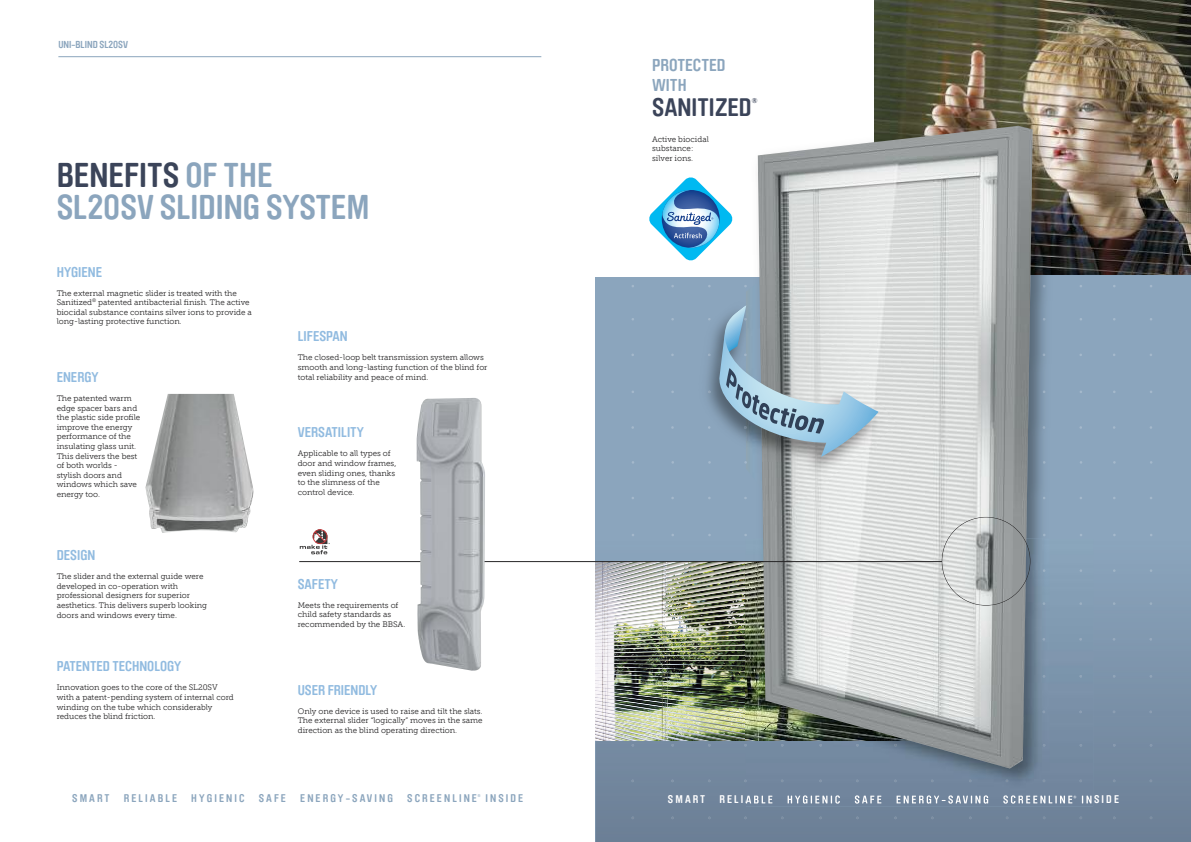
<style>
.page{position:relative;width:1191px;height:842px;background:#fff}
.page>*{position:absolute;margin:0;border:0;box-sizing:border-box;transform-origin:0 0}
.t1{font:700 34px/32px "Brauer Neue";color:#8ba5bd}
.t2{font:700 25px "Brauer Neue";color:#3b4459}
.t3{font:700 17px/20.4px "Brauer Neue";color:#8ba5bd}
.t4{font:700 14px "Brauer Neue";color:#91bbe0}
.t5{font:700 11px "Brauer Neue";letter-spacing:.19em;color:#8ba5bd}
.t6{font:700 11px "Brauer Neue";letter-spacing:.19em;color:#fff}
.t7{font:700 10px "Brauer Neue";color:#8ba5bd}
.t8{font:8px/9.6px "Museo Slab 300";color:#272627}
.t9{font:700 7px "Brauer Neue";color:#3b4459}
.t10{font:700 4px "Brauer Neue";color:#8ba5bd}
.s1{color:#3b4459}
</style>
<div class="page">
<div style="left:595px;top:0;width:596px;height:842px;background:#8ba5bd"></div>
<div style="left:590px;top:0;width:284px;height:276px;background:#fff"></div>
<img style="left:595px;top:618px;width:596px;height:224px">
<hr style="left:58px;top:56px;width:483px;height:1px;background:#8ba5bd">
<img style="left:146px;top:394px;width:108px;height:139px">
<img style="left:874px;top:0;width:317px;height:275px">
<img style="left:595px;top:562px;width:151px;height:178px">
<img style="left:746px;top:275px;width:300px;height:264px">
<img style="left:746px;top:539px;width:347px;height:267px">
<svg style="left:746px;top:795px;width:12px;height:9px"></svg>
<svg style="left:1068px;top:795px;width:25px;height:9px"></svg>
<img style="left:874px;top:118px;width:219px;height:157px">
<img style="left:746px;top:562px;width:12px;height:178px">
<img style="left:758px;top:126px;width:274px;height:642px">
<hr style="left:299px;top:561px;width:643px;height:1px;background:#272627">
<img style="left:416px;top:398px;width:69px;height:273px">
<img style="left:671px;top:318px;width:46px;height:146px">
<img style="left:746px;top:281px;width:13px;height:208px">
<img style="left:759px;top:269px;width:138px;height:246px">
<svg style="left:717px;top:305px;width:161px;height:159px;background:#a9bac4"></svg>
<svg style="left:649px;top:177px;width:83px;height:83px"></svg>
<svg style="left:300px;top:529px;width:30px;height:25px"></svg>
<p class="t7" style="left:58px;top:41px;width:71px">UNI-BLIND SL20SV</p>
<h1 class="t1" style="left:57px;top:162px;width:314px"><span class="s1">BENEFITS</span> OF THE<br>SL20SV SLIDING SYSTEM</h1>
<h3 class="t4" style="left:57px;top:267px;width:47px">HYGIENE</h3>
<p class="t8" style="left:57px;top:288px;width:197px">The external magnetic slider is treated with the Sanitized<sup>®</sup> patented antibacterial finish. The active biocidal substance contains silver ions to provide a long-lasting protective function.</p>
<h3 class="t4" style="left:57px;top:372px;width:43px">ENERGY</h3>
<p class="t8" style="left:57px;top:393px;width:85px">The patented warm edge spacer bars and the plastic side profile improve the energy performance of the insulating glass unit.<br>This delivers the best of both worlds - stylish doors and windows which save energy too.</p>
<h3 class="t4" style="left:298px;top:331px;width:52px">LIFESPAN</h3>
<p class="t8" style="left:298px;top:353px;width:191px">The closed-loop belt transmission system allows smooth and long-lasting function of the blind for total reliability and peace of mind.</p>
<h3 class="t4" style="left:298px;top:427px;width:68px">VERSATILITY</h3>
<p class="t8" style="left:298px;top:449px;width:100px">Applicable to all types of door and window frames, even sliding ones, thanks to the slimness of the control device.</p>
<h3 class="t4" style="left:57px;top:550px;width:40px">DESIGN</h3>
<p class="t8" style="left:57px;top:571px;width:152px">The slider and the external guide were developed in co-operation with professional designers for superior aesthetics. This delivers superb looking doors and windows every time.</p>
<h3 class="t4" style="left:298px;top:579px;width:42px">SAFETY</h3>
<p class="t8" style="left:298px;top:600px;width:109px">Meets the requirements of child safety standards as recommended by the BBSA.</p>
<h3 class="t4" style="left:57px;top:661px;width:126px">PATENTED TECHNOLOGY</h3>
<p class="t8" style="left:57px;top:683px;width:179px">Innovation goes to the core of the SL20SV with a patent-pending system of internal cord winding on the tube which considerably reduces the blind friction.</p>
<h3 class="t4" style="left:298px;top:685px;width:81px">USER FRIENDLY</h3>
<p class="t8" style="left:298px;top:706px;width:186px;text-align:justify">Only one device is used to raise and tilt the slats.<br>The external slider “logically” moves in the same direction as the blind operating direction.</p>
<h3 class="t3" style="left:652px;top:56px;width:75px">PROTECTED<br>WITH</h3>
<h2 class="t2" style="left:652px;top:98px;width:101px">SANITIZED</h2>
<p class="t9" style="left:751px;top:98px;width:7px">®</p>
<p class="t8" style="left:652px;top:134px;width:58px">Active biocidal substance: silver ions.</p>
<p class="t10" style="left:477px;top:795px;width:5px">®</p>
<h3 class="t5" style="left:485px;top:795px;width:39px">INSIDE</h3>
<h3 class="t5" style="left:72px;top:795px;width:39px">SMART</h3>
<h3 class="t5" style="left:124px;top:795px;width:55px">RELIABLE</h3>
<h3 class="t5" style="left:191px;top:795px;width:55px">HYGIENIC</h3>
<h3 class="t5" style="left:259px;top:795px;width:29px">SAFE</h3>
<h3 class="t5" style="left:300px;top:795px;width:94px">ENERGY-SAVING</h3>
<h3 class="t5" style="left:407px;top:795px;width:71px">SCREENLINE</h3>
<h3 class="t6" style="left:1081px;top:796px;width:39px">INSIDE</h3>
<h3 class="t6" style="left:668px;top:796px;width:39px">SMART</h3>
<h3 class="t6" style="left:719px;top:796px;width:55px">RELIABLE</h3>
</div>
